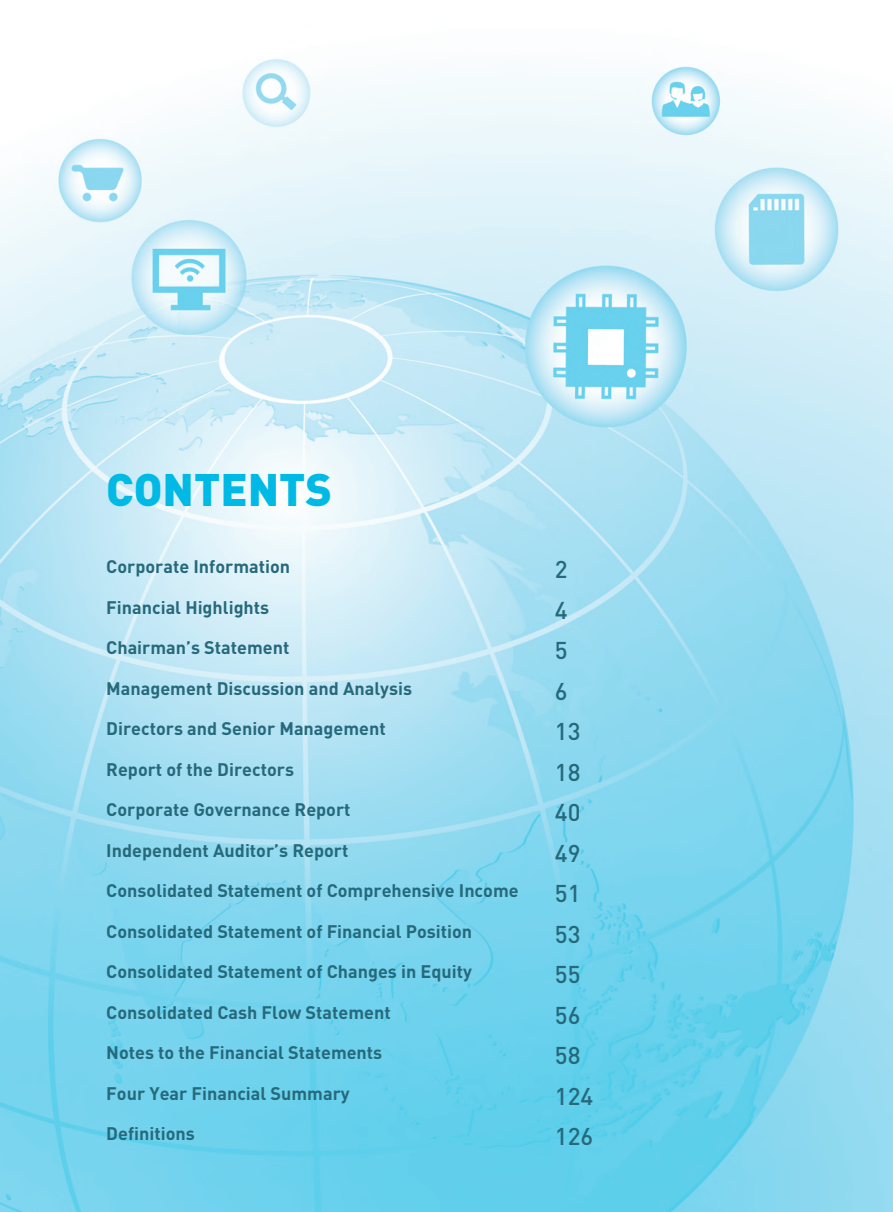
<style>
.page{position:relative;width:893px;height:1212px;background:#fff}
.page>*{position:absolute;margin:0;border:0;box-sizing:border-box;transform-origin:0 0}
.t1{font:900 45px "DIN Pro";color:#00b9e4}
.t2{font:500 24px/40.5px "DIN Pro";color:#26697b}
.t3{font:700 18px "DIN Pro";color:#26697b}
</style>
<div class="page">
<img style="left:0;top:59px;width:893px;height:1153px">
<h1 class="t1" style="left:106px;top:459px;width:227px">CONTENTS</h1>
<p class="t3" style="left:106px;top:554px;width:185px">Corporate Information</p>
<p class="t3" style="left:106px;top:595px;width:164px">Financial Highlights</p>
<p class="t3" style="left:106px;top:635px;width:185px">Chairman’s Statement</p>
<p class="t3" style="left:106px;top:676px;width:307px">Management Discussion and Analysis</p>
<p class="t3" style="left:106px;top:716px;width:281px">Directors and Senior Management</p>
<p class="t3" style="left:106px;top:757px;width:189px">Report of the Directors</p>
<p class="t3" style="left:106px;top:797px;width:246px">Corporate Governance Report</p>
<p class="t3" style="left:106px;top:838px;width:244px">Independent Auditor’s Report</p>
<p class="t3" style="left:106px;top:878px;width:414px">Consolidated Statement of Comprehensive Income</p>
<p class="t3" style="left:106px;top:919px;width:367px">Consolidated Statement of Financial Position</p>
<p class="t3" style="left:106px;top:959px;width:367px">Consolidated Statement of Changes in Equity</p>
<p class="t3" style="left:106px;top:1000px;width:286px">Consolidated Cash Flow Statement</p>
<p class="t3" style="left:106px;top:1040px;width:277px">Notes to the Financial Statements</p>
<p class="t3" style="left:106px;top:1081px;width:245px">Four Year Financial Summary</p>
<p class="t3" style="left:106px;top:1121px;width:90px">Definitions</p>
<h2 class="t2" style="left:555px;top:548px;width:40px">2<br>4<br>5<br>6<br>13<br>18<br>40<br>49<br>51<br>53<br>55<br>56<br>58<br>124<br>126</h2>
</div>
